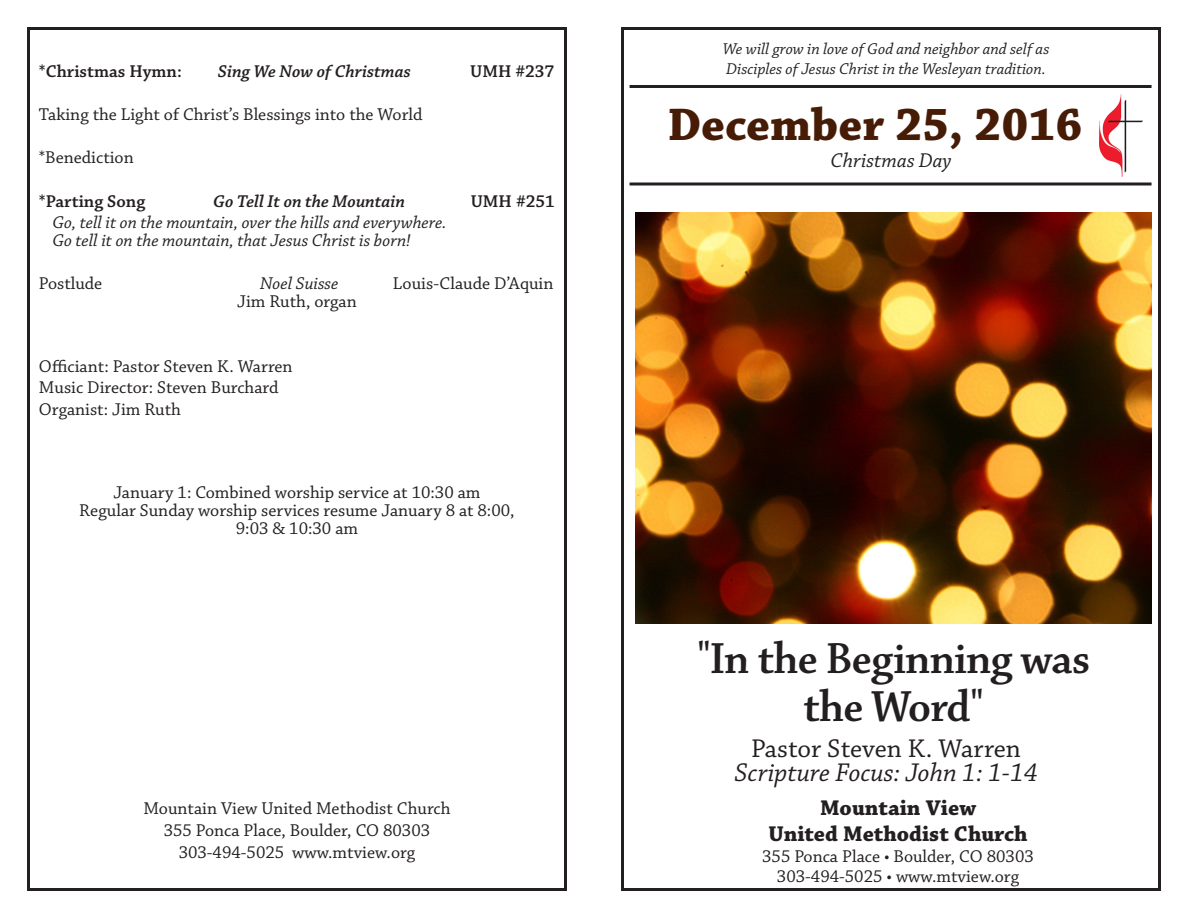
<style>
.page{position:relative;width:1188px;height:918px;background:#fff}
.page>*{position:absolute;margin:0;border:0;box-sizing:border-box;transform-origin:0 0}
.t1{font:700 48px "Chaparral Pro";color:#461c06}
.t2{font:46.5px/48px "Chaparral Pro Semibold Disp";color:#231f20;text-align:center}
.t3{font:italic 27px "Chaparral Pro";color:#231f20}
.t4{font:27px "Chaparral Pro";color:#231f20}
.t5{font:700 22.5px "Chaparral Pro";color:#231f20}
.t6{font:italic 21px "Chaparral Pro";letter-spacing:.005em;color:#231f20}
.t7{font:18px/18px "Chaparral Pro";color:#231f20;text-align:center}
.t8{font:italic 18px "Chaparral Pro";color:#231f20}
.t9{font:600 18px "Chaparral Pro";color:#231f20}
.t10{font:italic 600 18px "Chaparral Pro";color:#231f20}
.t11{font:italic 16.5px "Chaparral Pro";color:#231f20}
</style>
<div class="page">
<div style="left:27px;top:27px;width:540px;height:864px;border:3px solid #231f20"></div>
<div style="left:621px;top:27px;width:540px;height:864px;border:3px solid #231f20"></div>
<img style="left:635px;top:213px;width:517px;height:410px">
<hr style="left:630px;top:85px;width:522px;height:3px;background:#231f20">
<hr style="left:630px;top:182px;width:522px;height:3px;background:#231f20">
<img style="left:1099px;top:94px;width:44px;height:83px">
<p class="t9" style="left:39px;top:61px;width:144px">*Christmas Hymn:</p>
<p class="t10" style="left:218px;top:61px;width:195px">Sing We Now of Christmas</p>
<p class="t9" style="left:470px;top:61px;width:86px">UMH #237</p>
<p class="t7" style="left:39px;top:106px;width:385px">Taking the Light of Christ’s Blessings into the World</p>
<p class="t7" style="left:39px;top:149px;width:96px">*Benediction</p>
<p class="t9" style="left:39px;top:191px;width:108px">*Parting Song</p>
<p class="t10" style="left:213px;top:191px;width:193px">Go Tell It on the Mountain</p>
<p class="t9" style="left:471px;top:191px;width:86px">UMH #251</p>
<p class="t8" style="left:52px;top:212px;width:396px">Go, tell it on the mountain, over the hills and everywhere.</p>
<p class="t8" style="left:52px;top:230px;width:360px">Go tell it on the mountain, that Jesus Christ is born!</p>
<p class="t7" style="left:39px;top:275px;width:65px">Postlude</p>
<p class="t8" style="left:260px;top:273px;width:80px">Noel Suisse</p>
<p class="t7" style="left:393px;top:275px;width:162px">Louis-Claude D’Aquin</p>
<p class="t7" style="left:237px;top:293px;width:121px">Jim Ruth, organ</p>
<p class="t7" style="left:39px;top:358px;width:255px">Officiant: Pastor Steven K. Warren</p>
<p class="t7" style="left:39px;top:379px;width:241px">Music Director: Steven Burchard</p>
<p class="t7" style="left:39px;top:401px;width:144px">Organist: Jim Ruth</p>
<p class="t7" style="left:113px;top:484px;width:369px">January 1: Combined worship service at 10:30 am</p>
<p class="t7" style="left:79px;top:502px;width:437px">Regular Sunday worship services resume January 8 at 8:00,<br>9:03 &amp; 10:30 am</p>
<p class="t7" style="left:143px;top:800px;width:309px">Mountain View United Methodist Church</p>
<p class="t7" style="left:164px;top:822px;width:268px">355 Ponca Place, Boulder, CO 80303</p>
<p class="t7" style="left:179px;top:844px;width:238px">303-494-5025 www.mtview.org</p>
<p class="t11" style="left:723px;top:40px;width:328px">We will grow in love of God and neighbor and self as</p>
<p class="t11" style="left:726px;top:60px;width:321px">Disciples of Jesus Christ in the Wesleyan tradition.</p>
<p class="t1" style="left:667px;top:97px;width:416px">December 25, 2016</p>
<p class="t6" style="left:831px;top:149px;width:122px">Christmas Day</p>
<p class="t2" style="left:697px;top:637px;width:395px">"In the Beginning was the Word"</p>
<p class="t4" style="left:751px;top:733px;width:271px">Pastor Steven K. Warren</p>
<p class="t3" style="left:734px;top:757px;width:305px">Scripture Focus: John 1: 1-14</p>
<p class="t5" style="left:820px;top:795px;width:158px">Mountain View</p>
<p class="t5" style="left:768px;top:820px;width:261px">United Methodist Church</p>
<p class="t7" style="left:762px;top:848px;width:273px">355 Ponca Place • Boulder, CO 80303</p>
<p class="t7" style="left:777px;top:868px;width:244px">303-494-5025 • www.mtview.org</p>
</div>
